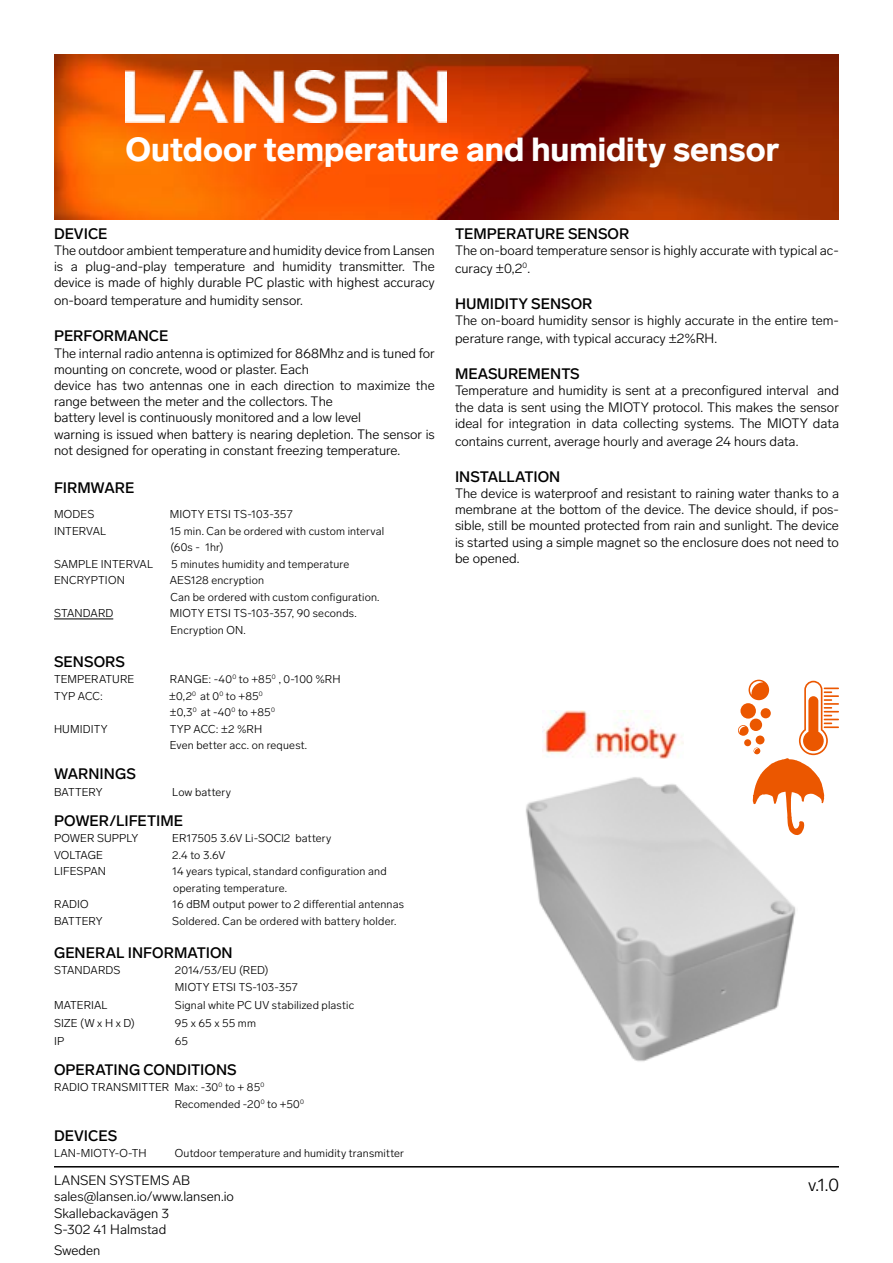
<style>
.page{position:relative;width:893px;height:1263px;background:#fff}
.page>*{position:absolute;margin:0;border:0;box-sizing:border-box;transform-origin:0 0}
.t1{font:900 33px "Lab Grotesque";color:#fff}
.t2{font:300 18px "Lab Grotesque";color:#000}
.t3{font:500 15px "Lab Grotesque";color:#000}
.t4{font:300 13.5px/16.2px "Lab Grotesque";color:#000}
.t5{font:300 11.25px/16.5px "Lab Grotesque";letter-spacing:.01em;color:#000}
.t6{font:300 11.25px "Lab Grotesque";letter-spacing:-.01em;color:#000}
</style>
<div class="page">
<img style="left:54px;top:54px;width:785px;height:165px">
<img style="left:125px;top:70px;width:321px;height:52px">
<hr style="left:54px;top:1166px;width:785px;height:1px;background:#000">
<hr style="left:54px;top:619px;width:59px;height:1px;background:#000">
<img style="left:526px;top:777px;width:270px;height:285px">
<svg style="left:738px;top:680px;width:101px;height:155px"></svg>
<img style="left:544px;top:710px;width:140px;height:49px">
<h1 class="t1" style="left:125px;top:126px;width:655px">Outdoor temperature and humidity sensor</h1>
<p class="t3" style="left:54px;top:223px;width:55px">DEVICE</p>
<p class="t4" style="left:54px;top:242px;width:382px;text-align:justify">The outdoor ambient temperature and humidity device from Lansen is a plug-and-play temperature and humidity transmitter. The device is made of highly durable PC plastic with highest accuracy</p>
<p class="t4" style="left:54px;top:292px;width:250px">on-board temperature and humidity sensor.</p>
<p class="t3" style="left:54px;top:326px;width:116px">PERFORMANCE</p>
<p class="t4" style="left:54px;top:344px;width:382px">The internal radio antenna is optimized for 868Mhz and is tuned for mounting on concrete, wood or plaster. Each<br>device has two antennas one in each direction to maximize the range between the meter and the collectors. The<br>battery level is continuously monitored and a low level<br>warning is issued when battery is nearing depletion. The sensor is not designed for operating in constant freezing temperature.</p>
<p class="t3" style="left:54px;top:478px;width:82px">FIRMWARE</p>
<p class="t5" style="left:54px;top:506px;width:42px">MODES</p>
<p class="t5" style="left:170px;top:506px;width:124px">MIOTY ETSI TS-103-357</p>
<p class="t5" style="left:54px;top:522px;width:54px">INTERVAL</p>
<p class="t5" style="left:170px;top:522px;width:216px">15 min. Can be ordered with custom interval (60s - 1hr)</p>
<p class="t5" style="left:54px;top:555px;width:101px">SAMPLE INTERVAL</p>
<p class="t5" style="left:171px;top:555px;width:180px">5 minutes humidity and temperature</p>
<p class="t5" style="left:54px;top:572px;width:72px">ENCRYPTION</p>
<p class="t5" style="left:170px;top:572px;width:211px">AES128 encryption<br>Can be ordered with custom configuration.</p>
<p class="t5" style="left:54px;top:605px;width:61px">STANDARD</p>
<p class="t5" style="left:170px;top:605px;width:189px">MIOTY ETSI TS-103-357, 90 seconds.<br>Encryption ON.</p>
<p class="t3" style="left:54px;top:651px;width:73px">SENSORS</p>
<p class="t5" style="left:54px;top:671px;width:82px">TEMPERATURE</p>
<p class="t5" style="left:170px;top:671px;width:172px">RANGE: -40<sup>0</sup> to +85<sup>0</sup> , 0-100 %RH</p>
<p class="t5" style="left:54px;top:687px;width:50px">TYP ACC:</p>
<p class="t5" style="left:169px;top:687px;width:107px">±0,2<sup>0</sup> at 0<sup>0</sup> to +85<sup>0 </sup>±0,3<sup>0</sup> at -40<sup>0</sup> to +85<sup>0</sup></p>
<p class="t5" style="left:54px;top:720px;width:55px">HUMIDITY</p>
<p class="t5" style="left:170px;top:720px;width:139px">TYP ACC: ±2 %RH<br>Even better acc. on request.</p>
<p class="t3" style="left:54px;top:764px;width:83px">WARNINGS</p>
<p class="t5" style="left:54px;top:783px;width:50px">BATTERY</p>
<p class="t5" style="left:172px;top:783px;width:60px">Low battery</p>
<p class="t3" style="left:54px;top:810px;width:131px">POWER/LIFETIME</p>
<p class="t5" style="left:54px;top:830px;width:86px">POWER SUPPLY</p>
<p class="t5" style="left:172px;top:830px;width:161px">ER17505 3.6V Li-SOCl2 battery</p>
<p class="t6" style="left:54px;top:847px;width:51px">VOLTAGE</p>
<p class="t5" style="left:172px;top:846px;width:55px">2.4 to 3.6V</p>
<p class="t5" style="left:54px;top:863px;width:54px">LIFESPAN</p>
<p class="t5" style="left:172px;top:863px;width:216px">14 years typical, standard configuration and operating temperature.</p>
<p class="t5" style="left:54px;top:896px;width:36px">RADIO</p>
<p class="t5" style="left:172px;top:896px;width:233px">16 dBM output power to 2 differential antennas</p>
<p class="t5" style="left:54px;top:912px;width:50px">BATTERY</p>
<p class="t5" style="left:172px;top:912px;width:226px">Soldered. Can be ordered with battery holder.</p>
<p class="t3" style="left:54px;top:942px;width:180px">GENERAL INFORMATION</p>
<p class="t5" style="left:54px;top:962px;width:68px">STANDARDS</p>
<p class="t5" style="left:175px;top:962px;width:124px">2014/53/EU (RED)<br>MIOTY ETSI TS-103-357</p>
<p class="t5" style="left:54px;top:996px;width:55px">MATERIAL</p>
<p class="t5" style="left:175px;top:996px;width:181px">Signal white PC UV stabilized plastic</p>
<p class="t5" style="left:54px;top:1014px;width:82px">SIZE (W x H x D)</p>
<p class="t5" style="left:175px;top:1014px;width:83px">95 x 65 x 55 mm</p>
<p class="t5" style="left:54px;top:1032px;width:12px">IP</p>
<p class="t5" style="left:175px;top:1032px;width:15px">65</p>
<p class="t3" style="left:54px;top:1059px;width:184px">OPERATING CONDITIONS</p>
<p class="t5" style="left:175px;top:1079px;width:131px;text-indent:-121px">RADIO TRANSMITTER Max: -30<sup>0</sup> to + 85<sup>0<br></sup>Recomended -20<sup>0</sup> to +50<sup>0</sup></p>
<p class="t3" style="left:54px;top:1125px;width:65px">DEVICES</p>
<p class="t5" style="left:54px;top:1145px;width:94px">LAN-MIOTY-O-TH</p>
<p class="t5" style="left:175px;top:1145px;width:231px">Outdoor temperature and humidity transmitter</p>
<p class="t4" style="left:54px;top:1172px;width:182px">LANSEN SYSTEMS AB sales@lansen.io/www.lansen.io<br>Skallebackavägen 3<br>S-302 41 Halmstad</p>
<p class="t4" style="left:54px;top:1242px;width:48px">Sweden</p>
<p class="t3" style="left:455px;top:223px;width:176px">TEMPERATURE SENSOR</p>
<p class="t4" style="left:455px;top:241px;width:385px;line-height:18px">The on-board temperature sensor is highly accurate with typical ac&shy;curacy ±0,2<sup>0</sup>.</p>
<p class="t3" style="left:455px;top:294px;width:139px">HUMIDITY SENSOR</p>
<p class="t4" style="left:455px;top:311px;width:385px;line-height:18px">The on-board humidity sensor is highly accurate in the entire tem&shy;perature range, with typical accuracy ±2%RH.</p>
<p class="t3" style="left:455px;top:364px;width:126px">MEASUREMENTS</p>
<p class="t4" style="left:455px;top:382px;width:386px;text-align:justify">Temperature and humidity is sent at a preconfigured interval and the data is sent using the MIOTY protocol. This makes the sensor ideal for integration in data collecting systems. The MIOTY data</p>
<p class="t4" style="left:455px;top:433px;width:345px">contains current, average hourly and average 24 hours data.</p>
<p class="t3" style="left:455px;top:466px;width:107px">INSTALLATION</p>
<p class="t4" style="left:455px;top:485px;width:385px;text-align:justify">The device is waterproof and resistant to raining water thanks to a membrane at the bottom of the device. The device should, if pos&shy;sible, still be mounted protected from rain and sunlight. The device is started using a simple magnet so the enclosure does not need to be opened.</p>
<h2 class="t2" style="left:808px;top:1173px;width:32px">v.1.0</h2>
</div>
